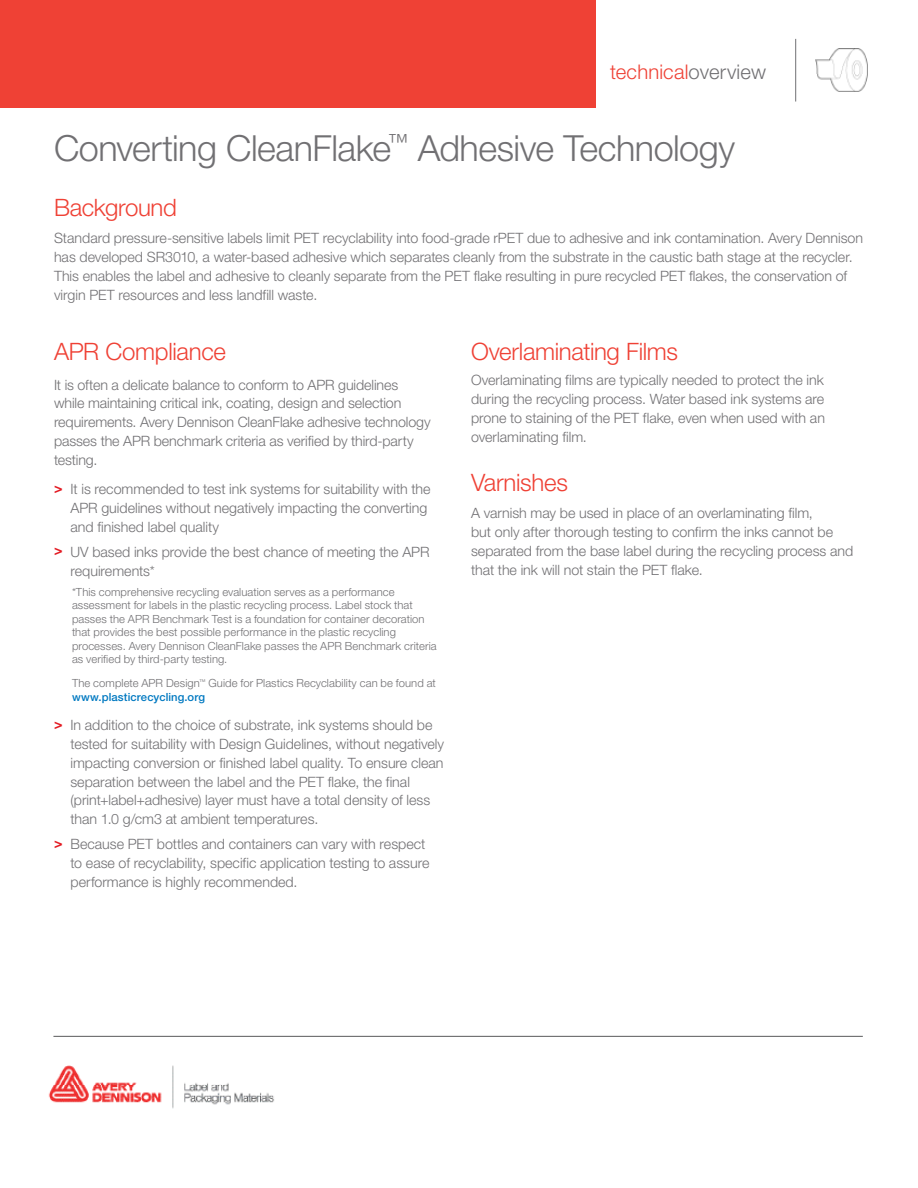
<style>
.page{position:relative;width:918px;height:1188px;background:#fff}
.page>*{position:absolute;margin:0;border:0;box-sizing:border-box;transform-origin:0 0}
.t1{font:300 36px "Helvetica Neue LT Std";letter-spacing:-.015em;color:#717073}
.t2{font:300 24px "Helvetica Neue LT Std";letter-spacing:-.015em;color:#ef4135}
.t3{font:300 20.25px "Helvetica Neue LT Std";letter-spacing:.01em;color:#ef4135}
.t4{font:300 14.25px/18.8px "Helvetica Neue LT Std";color:#717073}
.t5{font:300 11.25px/13.5px "Helvetica Neue LT Std";letter-spacing:.005em;color:#717073}
.s1{color:#717073}
.s2{font-weight:700;color:#e31b23}
.s3{font-weight:500;color:#0079c1}
</style>
<div class="page">
<hr style="left:795px;top:39px;width:1px;height:63px;background:#717073">
<div style="left:0;top:0;width:595px;height:108px;background:#ef4135"></div>
<img style="left:815px;top:49px;width:52px;height:42px">
<hr style="left:53px;top:1036px;width:810px;height:1px;background:#58595b">
<img style="left:48px;top:1065px;width:226px;height:44px">
<h3 class="t3" style="left:610px;top:60px;width:157px">technical<span class="s1">overview</span></h3>
<h1 class="t1" style="left:54px;top:126px;width:683px">Converting CleanFlake<sup>™</sup> Adhesive Technology</h1>
<h2 class="t2" style="left:54px;top:193px;width:124px">Background</h2>
<p class="t4" style="left:54px;top:229px;width:811px">Standard pressure-sensitive labels limit PET recyclability into food-grade rPET due to adhesive and ink contamination. Avery Dennison has developed SR3010, a water-based adhesive which separates cleanly from the substrate in the caustic bath stage at the recycler.<br>This enables the label and adhesive to cleanly separate from the PET flake resulting in pure recycled PET flakes, the conservation of virgin PET resources and less landfill waste.</p>
<h2 class="t2" style="left:54px;top:337px;width:174px">APR Compliance</h2>
<p class="t4" style="left:54px;top:375px;width:378px">It is often a delicate balance to conform to APR guidelines while maintaining critical ink, coating, design and selection requirements. Avery Dennison CleanFlake adhesive technology passes the APR benchmark criteria as verified by third-party testing.</p>
<p class="t4" style="left:71px;top:479px;width:361px;text-indent:-17px"><span class="s2">&gt;</span> It is recommended to test ink systems for suitability with the<br>APR guidelines without negatively impacting the converting and finished label quality</p>
<p class="t4" style="left:71px;top:542px;width:361px;text-indent:-17px"><span class="s2">&gt;</span> UV based inks provide the best chance of meeting the APR requirements*</p>
<p class="t5" style="left:72px;top:585px;width:366px">*This comprehensive recycling evaluation serves as a performance assessment for labels in the plastic recycling process. Label stock that passes the APR Benchmark Test is a foundation for container decoration that provides the best possible performance in the plastic recycling processes. Avery Dennison CleanFlake passes the APR Benchmark criteria as verified by third-party testing.</p>
<p class="t5" style="left:72px;top:676px;width:365px">The complete APR Design<sup>™</sup> Guide for Plastics Recyclability can be found at <span class="s3">www.plasticrecycling.org</span></p>
<p class="t4" style="left:71px;top:716px;width:375px;text-indent:-17px"><span class="s2">&gt;</span> In addition to the choice of substrate, ink systems should be tested for suitability with Design Guidelines, without negatively impacting conversion or finished label quality. To ensure clean separation between the label and the PET flake, the final (print+label+adhesive) layer must have a total density of less than 1.0 g/cm3 at ambient temperatures.</p>
<p class="t4" style="left:71px;top:835px;width:360px;text-indent:-17px"><span class="s2">&gt;</span> Because PET bottles and containers can vary with respect to ease of recyclability, specific application testing to assure performance is highly recommended.</p>
<h2 class="t2" style="left:471px;top:337px;width:208px">Overlaminating Films</h2>
<p class="t4" style="left:471px;top:371px;width:355px;text-align:justify">Overlaminating films are typically needed to protect the ink during the recycling process. Water based ink systems are prone to staining of the PET flake, even when used with an overlaminating film.</p>
<h2 class="t2" style="left:471px;top:468px;width:98px">Varnishes</h2>
<p class="t4" style="left:471px;top:504px;width:384px">A varnish may be used in place of an overlaminating film,<br>but only after thorough testing to confirm the inks cannot be separated from the base label during the recycling process and that the ink will not stain the PET flake.</p>
</div>
